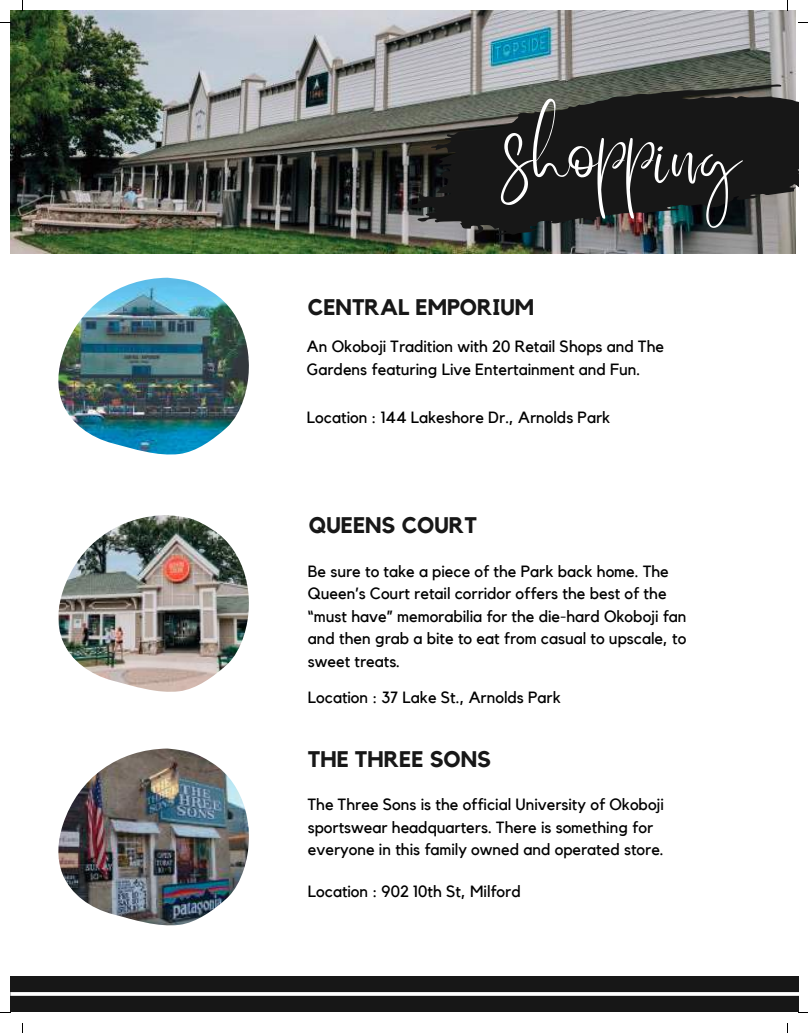
<style>
.page{position:relative;width:808px;height:1033px;background:#fff}
.page>*{position:absolute;margin:0;border:0;box-sizing:border-box;transform-origin:0 0}
.t1{font:67.25px "Better Saturday";color:#fff}
.t2{font:700 22.5px "Kollektif";color:#171717}
.t3{font:16.25px/22.5px "Kollektif";color:#000}
</style>
<div class="page">
<img style="left:10px;top:10px;width:785px;height:243px">
<svg style="left:407px;top:84px;width:391px;height:151px;background:#2f302e"></svg>
<div style="left:10px;top:975px;width:788px;height:36px;background:#171717"></div>
<hr style="left:10px;top:992px;width:788px;height:3px;background:#fff">
<img style="left:58px;top:278px;width:191px;height:176px">
<img style="left:58px;top:515px;width:191px;height:177px">
<img style="left:58px;top:748px;width:191px;height:178px">
<h1 class="t1" style="left:504px;top:142px;width:239px">shopping</h1>
<h2 class="t2" style="left:308px;top:296px;width:228px">CENTRAL EMPORIUM</h2>
<p class="t3" style="left:307px;top:336px;width:358px">An Okoboji Tradition with 20 Retail Shops and The<br>Gardens featuring Live Entertainment and Fun.</p>
<p class="t3" style="left:307px;top:407px;width:305px">Location : 144 Lakeshore Dr., Arnolds Park</p>
<h2 class="t2" style="left:309px;top:515px;width:170px">QUEENS COURT</h2>
<p class="t3" style="left:308px;top:560px;width:380px">Be sure to take a piece of the Park back home. The Queen’s Court retail corridor offers the best of the “must have” memorabilia for the die-hard Okoboji fan and then grab a bite to eat from casual to upscale, to sweet treats.</p>
<p class="t3" style="left:308px;top:686px;width:254px">Location : 37 Lake St., Arnolds Park</p>
<h2 class="t2" style="left:308px;top:748px;width:185px">THE THREE SONS</h2>
<p class="t3" style="left:308px;top:794px;width:357px">The Three Sons is the official University of Okoboji sportswear headquarters. There is something for everyone in this family owned and operated store.</p>
<p class="t3" style="left:308px;top:880px;width:214px">Location : 902 10th St, Milford</p>
</div>
